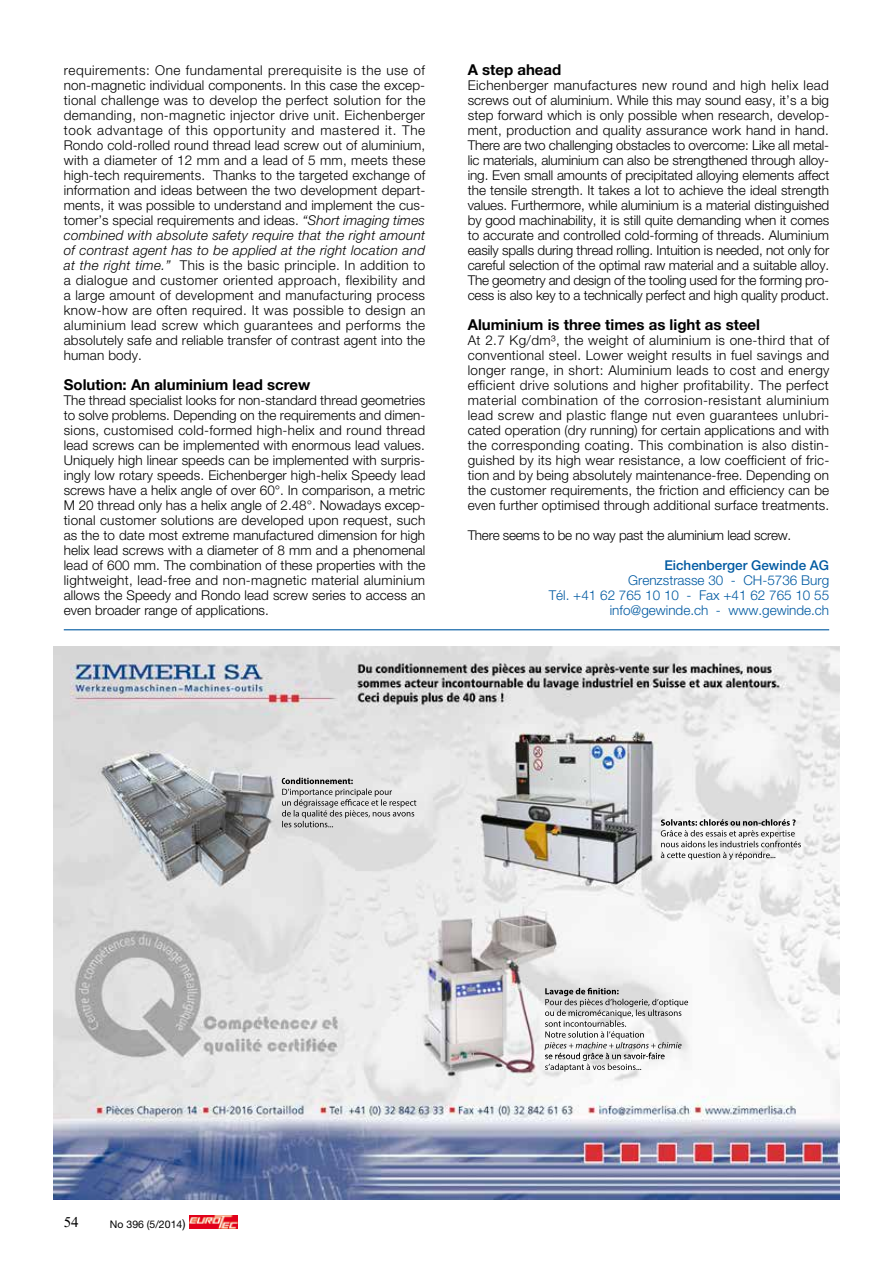
<style>
.page{position:relative;width:893px;height:1263px;background:#fff}
.page>*{position:absolute;margin:0;border:0;box-sizing:border-box;transform-origin:0 0}
.t1{font:700 15px "Helvetica Neue";color:#000}
.t2{font:300 13.5px/15px "Helvetica Neue";color:#000;text-align:justify}
.t3{font:300 13.5px/15px "Helvetica Neue";color:#005aa2;text-align:right}
.t4{font:300 13.5px "Helvetica Neue";letter-spacing:-.02em;color:#000}
.t5{font:500 13.5px "Helvetica Neue";color:#005aa2}
.t6{font:10.5px "Helvetica Neue";color:#000}
.s1{font-style:italic}
.s2{font-size:12px}
</style>
<div class="page">
<svg style="left:189px;top:1215px;width:49px;height:13px"></svg>
<img style="left:190px;top:1215px;width:47px;height:13px">
<img style="left:53px;top:646px;width:787px;height:553px">
<hr style="left:64px;top:629px;width:765px;height:1px;background:#005aa2">
<p class="t2" style="left:64px;top:62px;width:363px">requirements: One fundamental prerequisite is the use of non-magnetic individual components. In this case the excep&shy;tional challenge was to develop the perfect solution for the demanding, non-magnetic injector drive unit. Eichenberger took advantage of this opportunity and mastered it. The Rondo cold-rolled round thread lead screw out of aluminium, with a diameter of 12 mm and a lead of 5 mm, meets these high-tech requirements. Thanks to the targeted exchange of information and ideas between the two development depart&shy;ments, it was possible to understand and implement the cus&shy;tomer’s special requirements and ideas. <span class="s1">“Short imaging times combined with absolute safety require that the right amount of contrast agent has to be applied at the right location and at the right time.”</span> This is the basic principle. In addition to a dialogue and customer oriented approach, flexibility and a large amount of development and manufacturing process know-how are often required. It was possible to design an aluminium lead screw which guarantees and performs the absolutely safe and reliable transfer of contrast agent into the human body.</p>
<p class="t1" style="left:64px;top:375px;width:248px">Solution: An aluminium lead screw</p>
<p class="t2" style="left:64px;top:392px;width:363px">The thread specialist looks for non-standard thread geometries to solve problems. Depending on the requirements and dimen&shy;sions, customised cold-formed high-helix and round thread lead screws can be implemented with enormous lead values.<br>Uniquely high linear speeds can be implemented with surpris&shy;ingly low rotary speeds. Eichenberger high-helix Speedy lead screws have a helix angle of over 60°. In comparison, a metric M 20 thread only has a helix angle of 2.48°. Nowadays excep&shy;tional customer solutions are developed upon request, such as the to date most extreme manufactured dimension for high helix lead screws with a diameter of 8 mm and a phenomenal lead of 600 mm. The combination of these properties with the lightweight, lead-free and non-magnetic material aluminium allows the Speedy and Rondo lead screw series to access an even broader range of applications.</p>
<p class="t1" style="left:468px;top:60px;width:95px">A step ahead</p>
<p class="t2" style="left:468px;top:77px;width:363px">Eichenberger manufactures new round and high helix lead screws out of aluminium. While this may sound easy, it’s a big step forward which is only possible when research, develop&shy;ment, production and quality assurance work hand in hand.<br>There are two challenging obstacles to overcome: Like all metal&shy;lic materials, aluminium can also be strengthened through alloy&shy;ing. Even small amounts of precipitated alloying elements affect the tensile strength. It takes a lot to achieve the ideal strength values. Furthermore, while aluminium is a material distinguished by good machinability, it is still quite demanding when it comes to accurate and controlled cold-forming of threads. Aluminium easily spalls during thread rolling. Intuition is needed, not only for careful selection of the optimal raw material and a suitable alloy.<br>The geometry and design of the tooling used for the forming pro&shy;cess is also key to a technically perfect and high quality product.</p>
<p class="t1" style="left:468px;top:315px;width:294px">Aluminium is three times as light as steel</p>
<p class="t2" style="left:468px;top:332px;width:363px">At 2.7 Kg/dm³, the weight of aluminium is one-third that of conventional steel. Lower weight results in fuel savings and longer range, in short: Aluminium leads to cost and energy efficient drive solutions and higher profitability. The perfect material combination of the corrosion-resistant aluminium lead screw and plastic flange nut even guarantees unlubri&shy;cated operation (dry running) for certain applications and with the corresponding coating. This combination is also distin&shy;guished by its high wear resistance, a low coefficient of fric&shy;tion and by being absolutely maintenance-free. Depending on the customer requirements, the friction and efficiency can be even further optimised through additional surface treatments.</p>
<p class="t4" style="left:468px;top:527px;width:325px">There seems to be no way past the aluminium lead screw.</p>
<p class="t5" style="left:664px;top:557px;width:166px">Eichenberger Gewinde AG</p>
<p class="t3" style="left:549px;top:572px;width:282px">Grenzstrasse 30 - CH-5736 Burg<br>Tél. +41 62 765 10 10 - Fax +41 62 765 10 55 info@gewinde.ch - www.gewinde.ch</p>
<p class="t6" style="left:71px;top:1218px;width:116px">✔ No 396 (5/2014<span class="s2">)</span></p>
</div>
